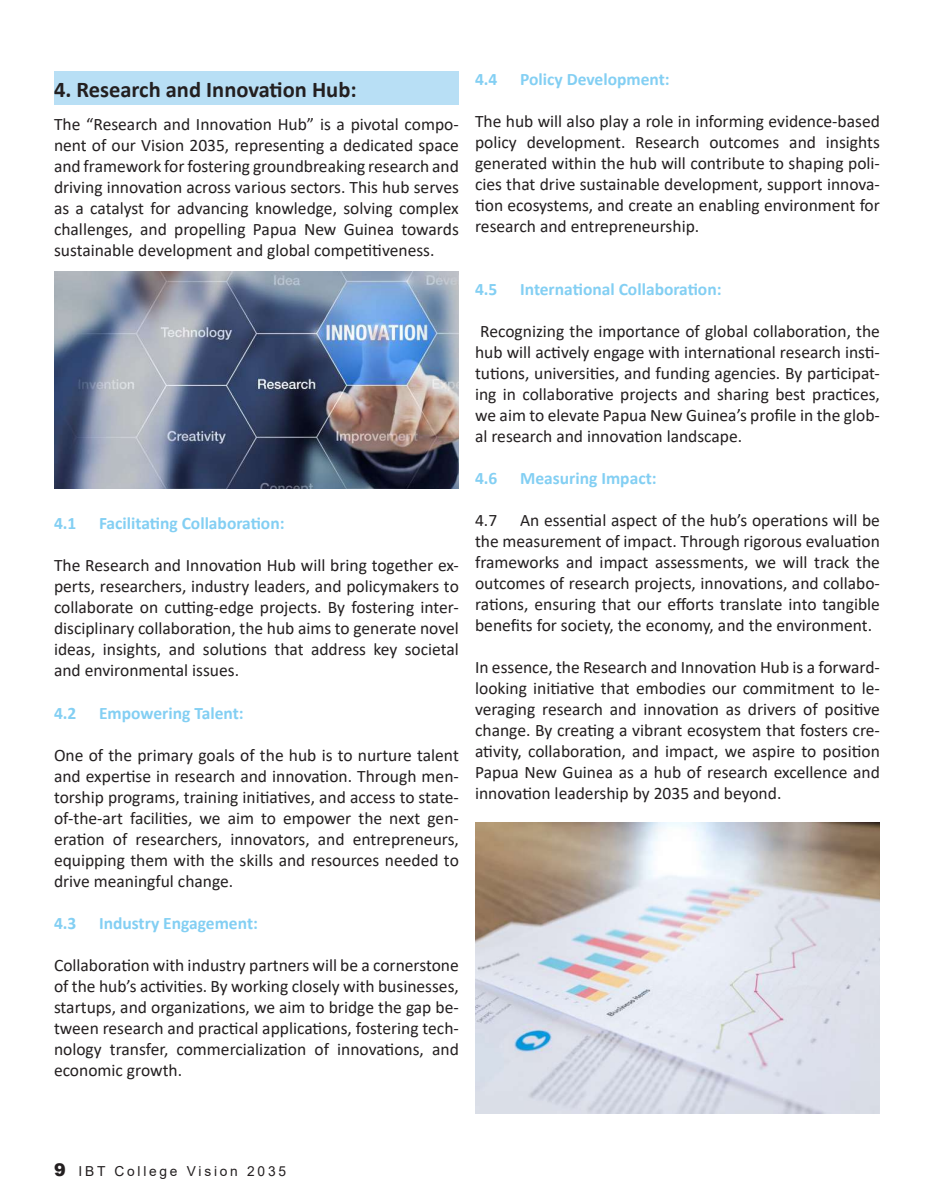
<style>
.page{position:relative;width:934px;height:1204px;background:#fff}
.page>*{position:absolute;margin:0;border:0;box-sizing:border-box;transform-origin:0 0}
.t1{font:700 22.5px "Calibri";color:#231f20}
.t2{font:17.5px/21px "Calibri";color:#231f20;text-align:justify}
.t3{font:700 17.5px "Calibri";color:#83cff3}
.t4{font:13.75px "Arial";letter-spacing:.2em;color:#231f20}
.s1{font-weight:900;font-size:17.5px}
</style>
<div class="page">
<img style="left:475px;top:822px;width:405px;height:292px">
<img style="left:54px;top:271px;width:405px;height:218px">
<div style="left:54px;top:71px;width:405px;height:34px;background:#b8dff5"></div>
<p class="t1" style="left:54px;top:73px;width:304px">4. Research and Innovation Hub:</p>
<p class="t2" style="left:54px;top:114px;width:406px">The “Research and Innovation Hub” is a pivotal compo&shy;nent of our Vision 2035, representing a dedicated space and framework for fostering groundbreaking research and driving innovation across various sectors. This hub serves as a catalyst for advancing knowledge, solving complex challenges, and propelling Papua New Guinea towards sustainable development and global competitiveness.</p>
<p class="t3" style="left:54px;top:511px;width:24px">4.1</p>
<p class="t3" style="left:99px;top:511px;width:187px">Facilitating Collaboration:</p>
<p class="t2" style="left:54px;top:555px;width:406px">The Research and Innovation Hub will bring together ex&shy;perts, researchers, industry leaders, and policymakers to collaborate on cutting-edge projects. By fostering inter&shy;disciplinary collaboration, the hub aims to generate novel ideas, insights, and solutions that address key societal and environmental issues.</p>
<p class="t3" style="left:54px;top:700px;width:24px">4.2</p>
<p class="t3" style="left:99px;top:700px;width:146px">Empowering Talent:</p>
<p class="t2" style="left:54px;top:744px;width:406px">One of the primary goals of the hub is to nurture talent and expertise in research and innovation. Through men&shy;torship programs, training initiatives, and access to state&shy;of-the-art facilities, we aim to empower the next gen&shy;eration of researchers, innovators, and entrepreneurs, equipping them with the skills and resources needed to drive meaningful change.</p>
<p class="t3" style="left:54px;top:910px;width:24px">4.3</p>
<p class="t3" style="left:99px;top:910px;width:160px">Industry Engagement:</p>
<p class="t2" style="left:54px;top:954px;width:406px">Collaboration with industry partners will be a cornerstone of the hub’s activities. By working closely with businesses, startups, and organizations, we aim to bridge the gap be&shy;tween research and practical applications, fostering tech&shy;nology transfer, commercialization of innovations, and economic growth.</p>
<p class="t3" style="left:475px;top:66px;width:24px">4.4</p>
<p class="t3" style="left:520px;top:66px;width:151px">Policy Development:</p>
<p class="t2" style="left:475px;top:110px;width:406px">The hub will also play a role in informing evidence-based policy development. Research outcomes and insights generated within the hub will contribute to shaping poli&shy;cies that drive sustainable development, support innova&shy;tion ecosystems, and create an enabling environment for research and entrepreneurship.</p>
<p class="t3" style="left:475px;top:276px;width:24px">4.5</p>
<p class="t3" style="left:520px;top:276px;width:203px">International Collaboration:</p>
<p class="t2" style="left:475px;top:320px;width:406px">Recognizing the importance of global collaboration, the hub will actively engage with international research insti&shy;tutions, universities, and funding agencies. By participat&shy;ing in collaborative projects and sharing best practices, we aim to elevate Papua New Guinea’s profile in the glob&shy;al research and innovation landscape.</p>
<p class="t3" style="left:475px;top:465px;width:24px">4.6</p>
<p class="t3" style="left:520px;top:465px;width:138px">Measuring Impact:</p>
<p class="t2" style="left:475px;top:509px;width:24px">4.7</p>
<p class="t2" style="left:475px;top:509px;width:406px;text-indent:45px">An essential aspect of the hub’s operations will be the measurement of impact. Through rigorous evaluation frameworks and impact assessments, we will track the outcomes of research projects, innovations, and collabo&shy;rations, ensuring that our efforts translate into tangible benefits for society, the economy, and the environment.</p>
<p class="t2" style="left:475px;top:656px;width:406px">In essence, the Research and Innovation Hub is a forward&shy;looking initiative that embodies our commitment to le&shy;veraging research and innovation as drivers of positive change. By creating a vibrant ecosystem that fosters cre&shy;ativity, collaboration, and impact, we aspire to position Papua New Guinea as a hub of research excellence and innovation leadership by 2035 and beyond.</p>
<p class="t4" style="left:54px;top:1162px;width:234px"><span class="s1">9</span> IBT College Vision 2035</p>
</div>
